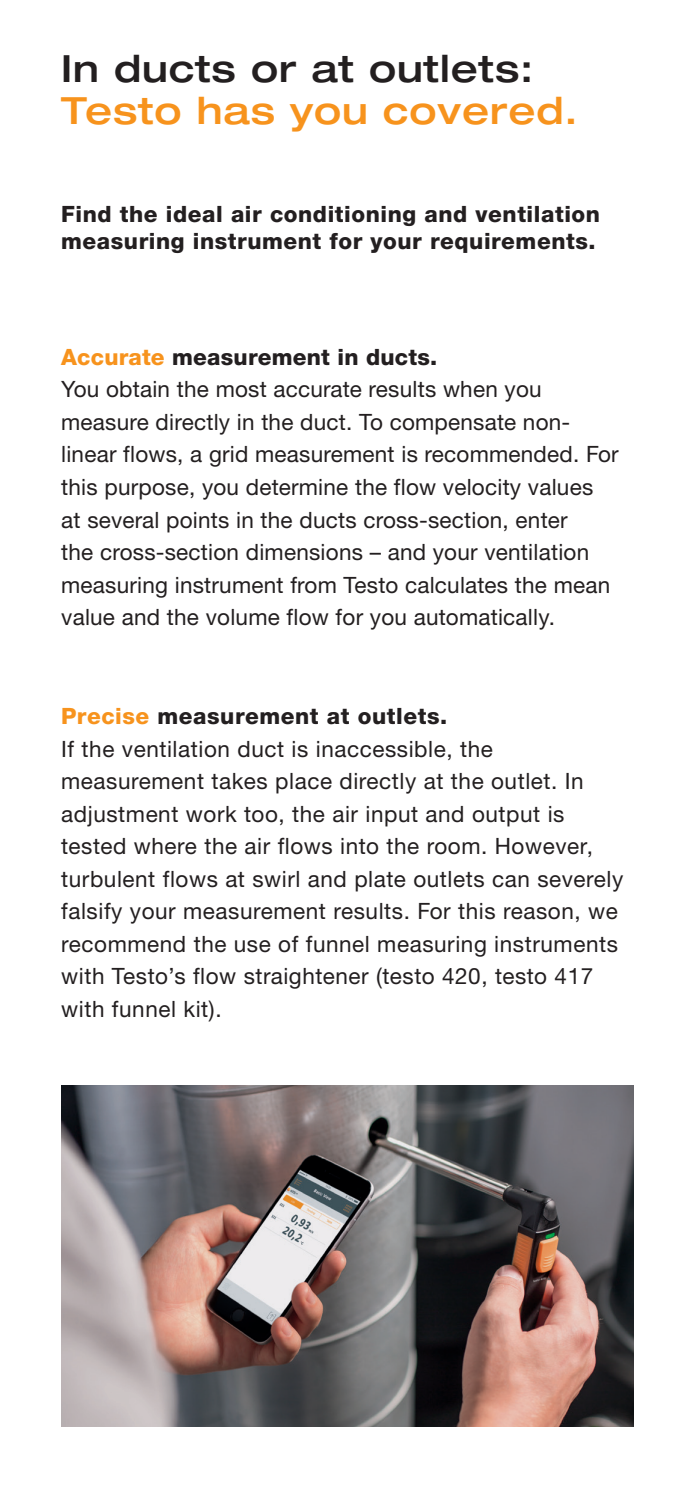
<style>
.page{position:relative;width:695px;height:1489px;background:#fff}
.page>*{position:absolute;margin:0;border:0;box-sizing:border-box;transform-origin:0 0}
.Headline{font:500 expanded 37.5px "Helvetica Neue LTW1 G";letter-spacing:.025em;color:#231f20}
.Headline-2{font:500 expanded 37.5px "Helvetica Neue LTW1 G";letter-spacing:.025em;color:#f7931d}
.Copy_7_pt_Zab_10_pt{font:22.5px/32.5px "Helvetica Neue LTW1 G";letter-spacing:.01em;color:#231f20}
.Subline{font:800 22.5px/27px "Helvetica Neue LTW1 G";letter-spacing:.025em;color:#231f20}
.Copy_heavy_8_5_pt{font:800 22.5px "Helvetica Neue LTW1 G";letter-spacing:.015em;color:#231f20}
.s1{color:#f7931d}
</style>
<div class="page">
<img style="left:61px;top:1085px;width:572px;height:341px">
<p class="Headline" style="left:61px;top:44px;width:473px">In ducts or at outlets:</p>
<p class="Headline-2" style="left:61px;top:87px;width:518px">Testo has you covered.</p>
<p class="Subline" style="left:61px;top:201px;width:540px">Find the ideal air conditioning and ventilation measuring instrument for your requirements.</p>
<p class="Copy_heavy_8_5_pt" style="left:61px;top:343px;width:377px"><span class="s1">Accurate</span> measurement in ducts.</p>
<p class="Copy_7_pt_Zab_10_pt" style="left:61px;top:373px;width:559px">You obtain the most accurate results when you measure directly in the duct. To compensate non&shy;linear flows, a grid measurement is recommended. For this purpose, you determine the flow velocity values<br>at several points in the ducts cross-section, enter<br>the cross-section dimensions – and your ventilation measuring instrument from Testo calculates the mean value and the volume flow for you automatically.</p>
<p class="Copy_heavy_8_5_pt" style="left:61px;top:702px;width:387px"><span class="s1">Precise</span> measurement at outlets.</p>
<p class="Copy_7_pt_Zab_10_pt" style="left:61px;top:732px;width:563px">If the ventilation duct is inaccessible, the measurement takes place directly at the outlet. In adjustment work too, the air input and output is tested where the air flows into the room. However, turbulent flows at swirl and plate outlets can severely falsify your measurement results. For this reason, we recommend the use of funnel measuring instruments with Testo’s flow straightener (testo 420, testo 417 with funnel kit).</p>
</div>
